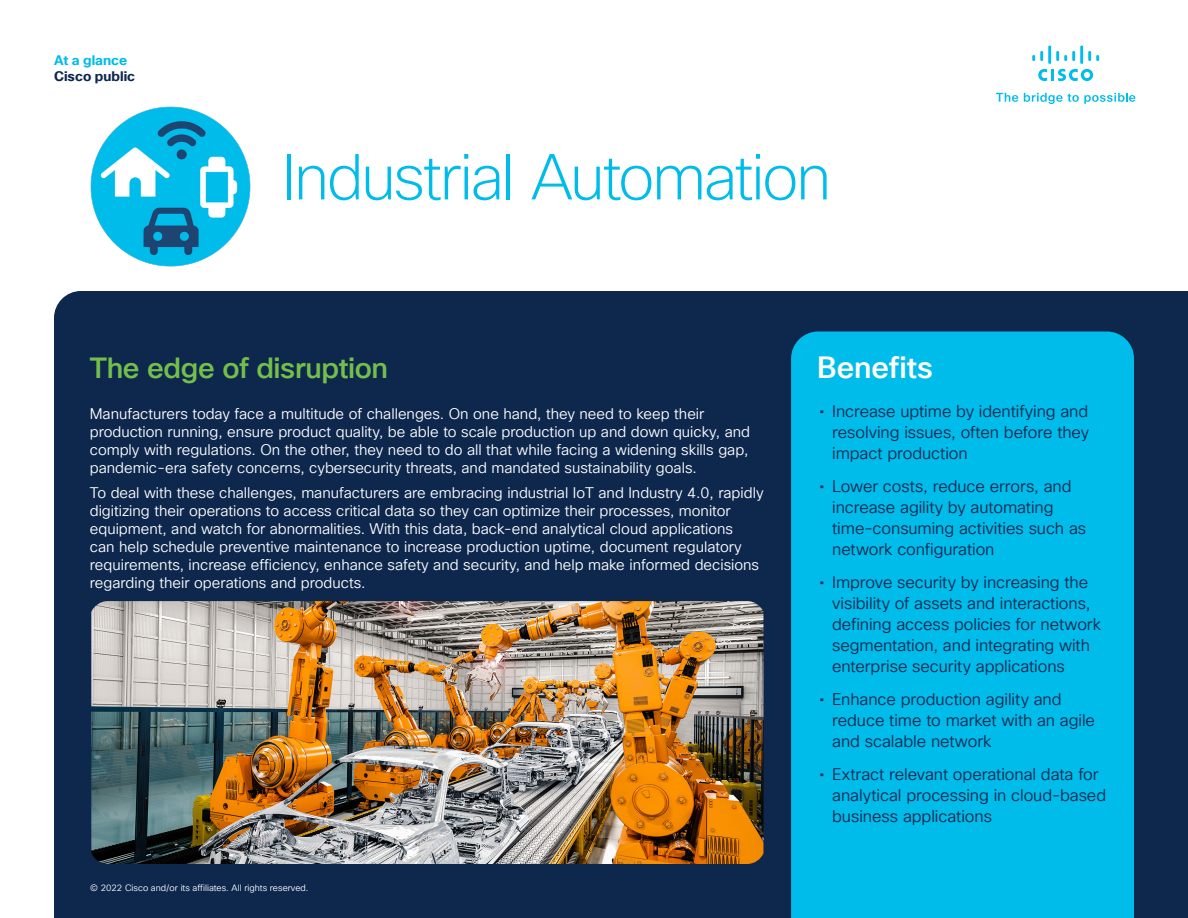
<style>
.page{position:relative;width:1188px;height:918px;background:#fff}
.page>*{position:absolute;margin:0;border:0;box-sizing:border-box;transform-origin:0 0}
.Title_Headline{font:200 63px "Cisco Sans TT";letter-spacing:-.035em;color:#00bceb}
.Sidebar_Heading_Whit{font:500 30px "Cisco Sans TT";color:#fff}
.Intro_Heading-Green{font:500 28.5px "Cisco Sans TT";letter-spacing:-.015em;color:#74bf4b}
.t1{font:16.5px/21px "Cisco Sans TT Light";letter-spacing:-.005em;color:#0d274d}
.Body_White{font:15px/18px "Cisco Sans TT Light";color:#fff}
.t2{font:700 13.5px "Cisco Sans TT";color:#0d274d}
.t3{font:700 13.5px "Cisco Sans TT";color:#00bceb}
.Footer_white{font:9px "Cisco Sans TT Light";color:#fff}
.s1{font-family:"Cisco Sans TT"}
</style>
<div class="page">
<svg style="left:996px;top:93px;width:22px;height:9px"></svg>
<svg style="left:1024px;top:93px;width:111px;height:11px"></svg>
<svg style="left:1038px;top:69px;width:55px;height:12px"></svg>
<svg style="left:1032px;top:51px;width:11px;height:10px"></svg>
<hr style="left:1048px;top:45px;width:3px;height:19px;background:#00bdeb">
<svg style="left:1056px;top:51px;width:19px;height:10px"></svg>
<hr style="left:1080px;top:45px;width:3px;height:19px;background:#00bdeb">
<svg style="left:1088px;top:51px;width:11px;height:10px"></svg>
<div style="left:54px;top:291px;width:1134px;height:627px;background:#0d274d"></div>
<div style="left:791px;top:332px;width:343px;height:586px;background:#00bceb"></div>
<img style="left:90px;top:105px;width:162px;height:162px;border-radius:81px">
<img style="left:91px;top:601px;width:672px;height:263px">
<p class="t3" style="left:54px;top:51px;width:75px">At a glance</p>
<p class="t2" style="left:54px;top:67px;width:83px">Cisco public</p>
<p class="Title_Headline" style="left:282px;top:136px;width:550px">Industrial Automation</p>
<p class="Intro_Heading-Green" style="left:90px;top:350px;width:300px">The edge of disruption</p>
<p class="Body_White" style="left:90px;top:405px;width:662px">Manufacturers today face a multitude of challenges. On one hand, they need to keep their production running, ensure product quality, be able to scale production up and down quicky, and comply with regulations. On the other, they need to do all that while facing a widening skills gap, pandemic-era safety concerns, cybersecurity threats, and mandated sustainability goals.</p>
<p class="Body_White" style="left:90px;top:484px;width:675px">To deal with these challenges, manufacturers are embracing industrial IoT and Industry 4.0, rapidly digitizing their operations to access critical data so they can optimize their processes, monitor equipment, and watch for abnormalities. With this data, back-end analytical cloud applications<br>can help schedule preventive maintenance to increase production uptime, document regulatory requirements, increase efficiency, enhance safety and security, and help make informed decisions regarding their operations and products.</p>
<p class="Footer_white" style="left:90px;top:882px;width:220px">© 2022 Cisco and/or its affiliates. All rights reserved.</p>
<p class="Sidebar_Heading_Whit" style="left:817px;top:348px;width:117px">Benefits</p>
<p class="t1" style="left:832px;top:402px;width:258px;text-align:justify;text-indent:-13px"><span class="s1">•</span> Increase uptime by identifying and resolving issues, often before they impact production</p>
<p class="t1" style="left:832px;top:477px;width:255px;text-indent:-13px"><span class="s1">•</span> Lower costs, reduce errors, and increase agility by automating time-consuming activities such as network configuration</p>
<p class="t1" style="left:832px;top:573px;width:270px;text-indent:-13px"><span class="s1">•</span> Improve security by increasing the visibility of assets and interactions, defining access policies for network segmentation, and integrating with enterprise security applications</p>
<p class="t1" style="left:832px;top:690px;width:264px;text-indent:-13px"><span class="s1">•</span> Enhance production agility and reduce time to market with an agile and scalable network</p>
<p class="t1" style="left:832px;top:765px;width:276px;text-indent:-13px"><span class="s1">•</span> Extract relevant operational data for analytical processing in cloud-based business applications</p>
</div>
